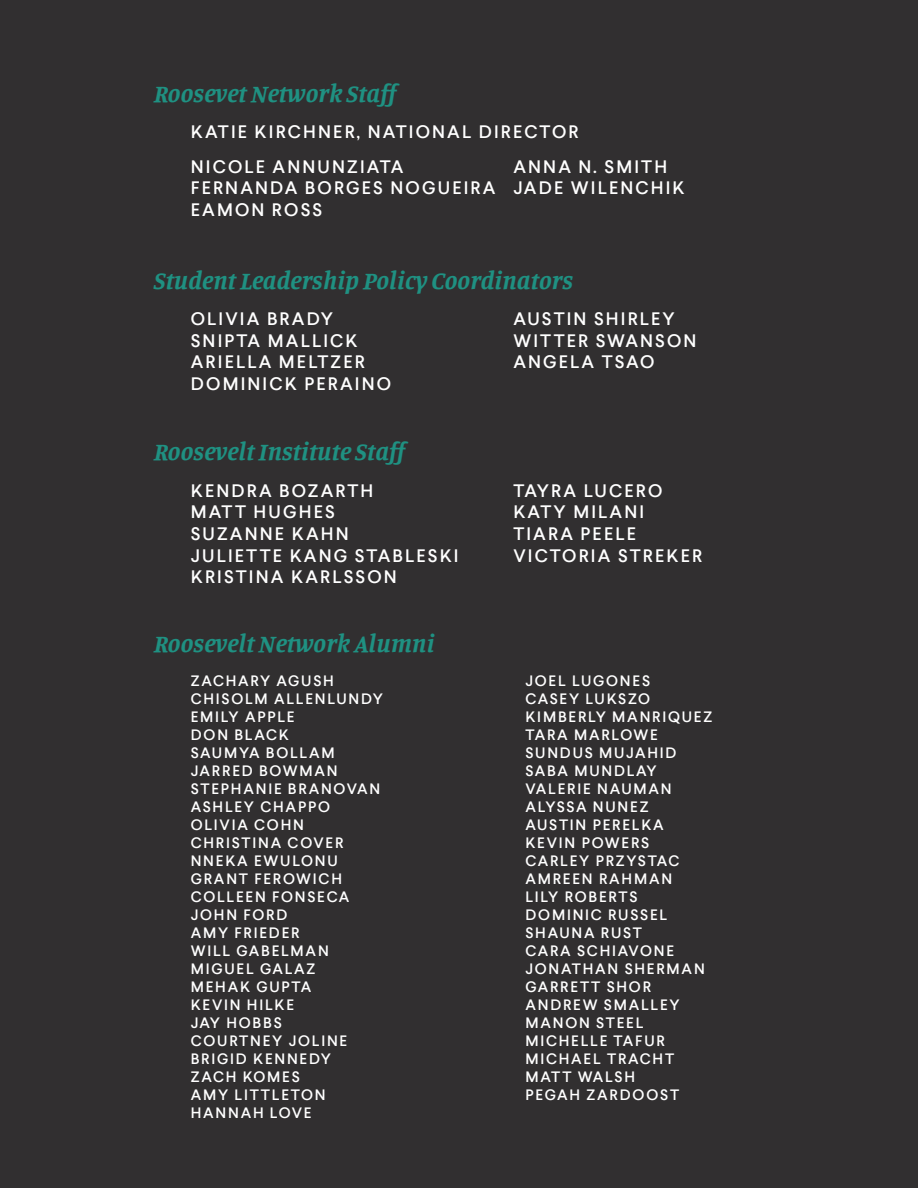
<style>
.page{position:relative;width:918px;height:1188px;background:#312f30}
.page>*{position:absolute;margin:0;border:0;box-sizing:border-box;transform-origin:0 0}
.t1{font:italic 25.5px "Manuale";color:#1f9182}
.t2{font:500 18px "Larsseit";letter-spacing:.12em;color:#fff}
.t3{font:500 15px "Larsseit";letter-spacing:.12em;color:#fff}
.t4{font:500 15px "Larsseit";letter-spacing:.1em;color:#fff}
</style>
<div class="page">
<p class="t1" style="left:154px;top:77px;width:251px">Roosevet Network Staff</p>
<p class="t2" style="left:191px;top:120px;width:389px">KATIE KIRCHNER, NATIONAL DIRECTOR</p>
<p class="t2" style="left:191px;top:155px;width:214px">NICOLE ANNUNZIATA</p>
<p class="t2" style="left:191px;top:176px;width:306px">FERNANDA BORGES NOGUEIRA</p>
<p class="t2" style="left:191px;top:198px;width:133px">EAMON ROSS</p>
<p class="t2" style="left:513px;top:155px;width:155px">ANNA N. SMITH</p>
<p class="t2" style="left:513px;top:176px;width:173px">JADE WILENCHIK</p>
<p class="t1" style="left:154px;top:264px;width:421px">Student Leadership Policy Coordinators</p>
<p class="t2" style="left:191px;top:307px;width:144px">OLIVIA BRADY</p>
<p class="t2" style="left:191px;top:329px;width:168px">SNIPTA MALLICK</p>
<p class="t2" style="left:191px;top:350px;width:176px">ARIELLA MELTZER</p>
<p class="t2" style="left:191px;top:372px;width:202px">DOMINICK PERAINO</p>
<p class="t2" style="left:513px;top:307px;width:163px">AUSTIN SHIRLEY</p>
<p class="t2" style="left:513px;top:329px;width:185px">WITTER SWANSON</p>
<p class="t2" style="left:513px;top:350px;width:143px">ANGELA TSAO</p>
<p class="t1" style="left:154px;top:435px;width:260px">Roosevelt Institute Staff</p>
<p class="t2" style="left:191px;top:479px;width:184px">KENDRA BOZARTH</p>
<p class="t2" style="left:191px;top:500px;width:145px">MATT HUGHES</p>
<p class="t2" style="left:191px;top:522px;width:159px">SUZANNE KAHN</p>
<p class="t2" style="left:191px;top:543px;width:269px">JULIETTE KANG STABLESKI</p>
<p class="t2" style="left:191px;top:565px;width:207px">KRISTINA KARLSSON</p>
<p class="t1" style="left:154px;top:627px;width:282px">Roosevelt Network Alumni</p>
<p class="t3" style="left:191px;top:671px;width:145px">ZACHARY AGUSH</p>
<p class="t3" style="left:191px;top:689px;width:194px">CHISOLM ALLENLUNDY</p>
<p class="t3" style="left:191px;top:707px;width:105px">EMILY APPLE</p>
<p class="t3" style="left:191px;top:725px;width:100px">DON BLACK</p>
<p class="t3" style="left:191px;top:743px;width:145px">SAUMYA BOLLAM</p>
<p class="t3" style="left:191px;top:761px;width:148px">JARRED BOWMAN</p>
<p class="t3" style="left:191px;top:779px;width:191px">STEPHANIE BRANOVAN</p>
<p class="t3" style="left:191px;top:797px;width:141px">ASHLEY CHAPPO</p>
<p class="t3" style="left:191px;top:815px;width:115px">OLIVIA COHN</p>
<p class="t3" style="left:191px;top:833px;width:154px">CHRISTINA COVER</p>
<p class="t3" style="left:191px;top:851px;width:149px">NNEKA EWULONU</p>
<p class="t3" style="left:191px;top:869px;width:153px">GRANT FEROWICH</p>
<p class="t3" style="left:191px;top:887px;width:160px">COLLEEN FONSECA</p>
<p class="t3" style="left:191px;top:905px;width:98px">JOHN FORD</p>
<p class="t3" style="left:191px;top:923px;width:110px">AMY FRIEDER</p>
<p class="t3" style="left:191px;top:941px;width:140px">WILL GABELMAN</p>
<p class="t3" style="left:191px;top:959px;width:126px">MIGUEL GALAZ</p>
<p class="t3" style="left:191px;top:977px;width:122px">MEHAK GUPTA</p>
<p class="t3" style="left:191px;top:995px;width:105px">KEVIN HILKE</p>
<p class="t3" style="left:191px;top:1013px;width:92px">JAY HOBBS</p>
<p class="t3" style="left:191px;top:1031px;width:158px">COURTNEY JOLINE</p>
<p class="t3" style="left:191px;top:1049px;width:142px">BRIGID KENNEDY</p>
<p class="t3" style="left:191px;top:1067px;width:111px">ZACH KOMES</p>
<p class="t3" style="left:191px;top:1085px;width:136px">AMY LITTLETON</p>
<p class="t3" style="left:191px;top:1103px;width:122px">HANNAH LOVE</p>
<p class="t2" style="left:513px;top:479px;width:151px">TAYRA LUCERO</p>
<p class="t2" style="left:513px;top:500px;width:132px">KATY MILANI</p>
<p class="t2" style="left:513px;top:522px;width:124px">TIARA PEELE</p>
<p class="t2" style="left:513px;top:543px;width:190px">VICTORIA STREKER</p>
<p class="t3" style="left:525px;top:671px;width:126px">JOEL LUGONES</p>
<p class="t4" style="left:525px;top:689px;width:126px">CASEY LUKSZO</p>
<p class="t3" style="left:525px;top:707px;width:188px">KIMBERLY MANRIQUEZ</p>
<p class="t3" style="left:525px;top:725px;width:134px">TARA MARLOWE</p>
<p class="t3" style="left:525px;top:743px;width:153px">SUNDUS MUJAHID</p>
<p class="t3" style="left:525px;top:761px;width:133px">SABA MUNDLAY</p>
<p class="t3" style="left:525px;top:779px;width:148px">VALERIE NAUMAN</p>
<p class="t3" style="left:525px;top:797px;width:125px">ALYSSA NUNEZ</p>
<p class="t3" style="left:525px;top:815px;width:140px">AUSTIN PERELKA</p>
<p class="t3" style="left:525px;top:833px;width:125px">KEVIN POWERS</p>
<p class="t3" style="left:525px;top:851px;width:156px">CARLEY PRZYSTAC</p>
<p class="t3" style="left:525px;top:869px;width:148px">AMREEN RAHMAN</p>
<p class="t3" style="left:525px;top:887px;width:113px">LILY ROBERTS</p>
<p class="t3" style="left:525px;top:905px;width:143px">DOMINIC RUSSEL</p>
<p class="t3" style="left:525px;top:923px;width:118px">SHAUNA RUST</p>
<p class="t3" style="left:525px;top:941px;width:150px">CARA SCHIAVONE</p>
<p class="t3" style="left:525px;top:959px;width:181px">JONATHAN SHERMAN</p>
<p class="t3" style="left:525px;top:977px;width:127px">GARRETT SHOR</p>
<p class="t3" style="left:525px;top:995px;width:156px">ANDREW SMALLEY</p>
<p class="t3" style="left:525px;top:1013px;width:120px">MANON STEEL</p>
<p class="t3" style="left:525px;top:1031px;width:141px">MICHELLE TAFUR</p>
<p class="t3" style="left:525px;top:1049px;width:150px">MICHAEL TRACHT</p>
<p class="t3" style="left:525px;top:1067px;width:111px">MATT WALSH</p>
<p class="t3" style="left:525px;top:1085px;width:155px">PEGAH ZARDOOST</p>
</div>
